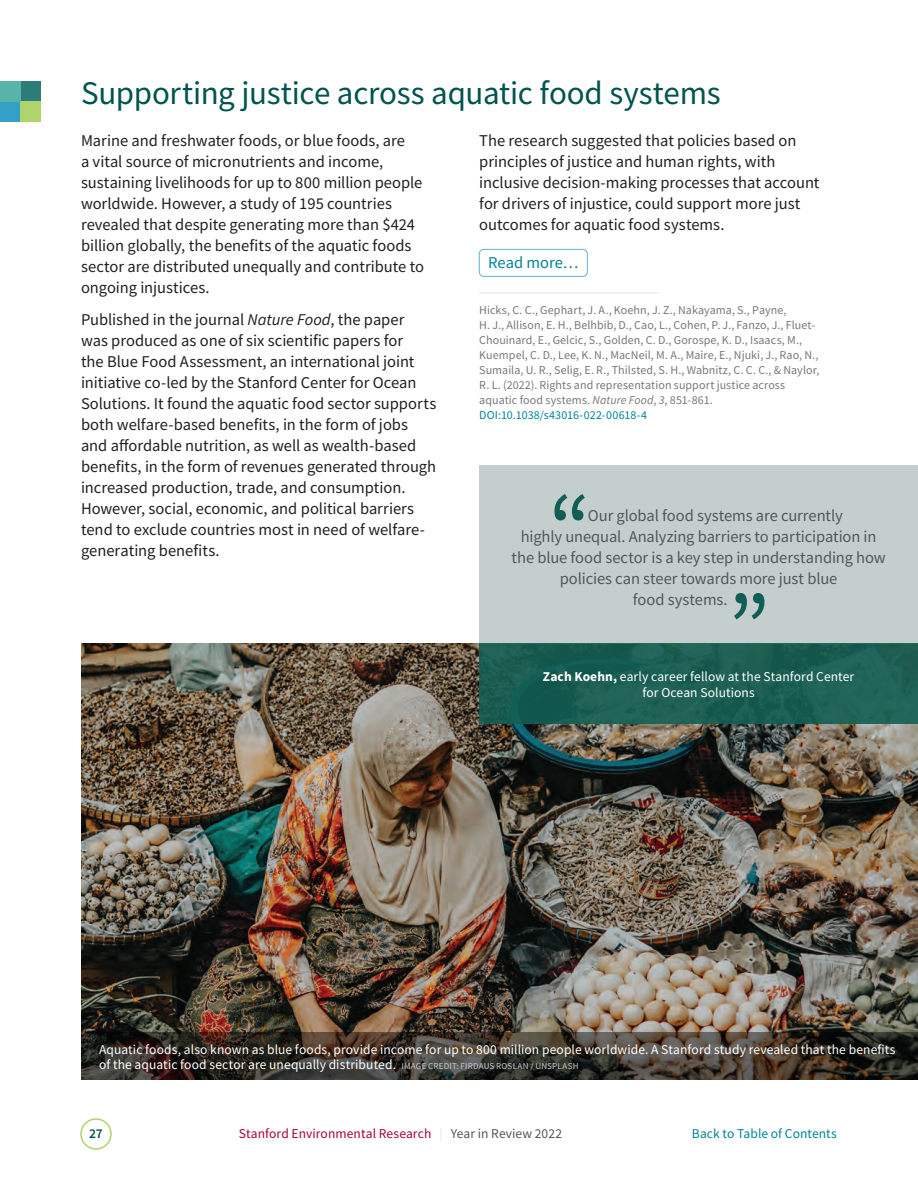
<style>
.page{position:relative;width:918px;height:1188px;background:#fff}
.page>*{position:absolute;margin:0;border:0;box-sizing:border-box;transform-origin:0 0}
.t1{font:33px "Source Sans Pro";letter-spacing:-.01em;color:#00544d}
.t2{font:16.5px/21px "Source Sans Pro";color:#231f20}
.t3{font:16.5px "Source Sans Pro";letter-spacing:-.005em;color:#53565a}
.t4{font:16.5px "Source Sans Pro";color:#008397}
.t5{font:13.5px/16.5px "Source Sans Pro";letter-spacing:.005em;color:#fff;text-align:center}
.t6{font:13.5px "Source Sans Pro";letter-spacing:.005em;color:#a90332}
.t7{font:13.5px "Source Sans Pro";letter-spacing:.005em;color:#008397}
.t8{font:600 13.5px "Source Sans Pro";color:#00544d}
.t9{font:12px/15px "Source Sans Pro";letter-spacing:.005em;color:#76787b}
.s1{font-style:italic}
.s2{color:#008397}
.s3{font-weight:700}
.s4{font-size:9px;color:#c7c8ca}
.s5{color:#e2e4e9}
.s6{color:#53565a}
</style>
<div class="page">
<div style="left:80px;top:1118px;width:32px;height:32px;border:2px solid #afd46b;border-radius:50%"></div>
<div style="left:479px;top:249px;width:109px;height:28px;border:1px solid #63afd2;border-radius:4px"></div>
<hr style="left:479px;top:292px;width:179px;height:1px;background:#e2e4e9">
<img style="left:81px;top:644px;width:837px;height:388px">
<div style="left:479px;top:465px;width:439px;height:179px;background:#c4cfcd"></div>
<svg style="left:554px;top:494px;width:31px;height:26px"></svg>
<svg style="left:734px;top:593px;width:30px;height:27px"></svg>
<div style="left:479px;top:644px;width:439px;height:80px;background:#1d5f53"></div>
<div style="left:20px;top:81px;width:21px;height:20px;background:#2d7c7a"></div>
<div style="left:0;top:101px;width:20px;height:21px;background:#33a1c7"></div>
<div style="left:20px;top:101px;width:21px;height:21px;background:#afd46b"></div>
<div style="left:0;top:81px;width:20px;height:20px;background:#58b3a9"></div>
<svg style="left:81px;top:1032px;width:837px;height:48px;background:#39332b"></svg>
<h1 class="t1" style="left:81px;top:72px;width:641px">Supporting justice across aquatic food systems</h1>
<p class="t2" style="left:81px;top:130px;width:345px">Marine and freshwater foods, or blue foods, are<br>a vital source of micronutrients and income, sustaining livelihoods for up to 800 million people worldwide. However, a study of 195 countries revealed that despite generating more than $424 billion globally, the benefits of the aquatic foods sector are distributed unequally and contribute to ongoing injustices.</p>
<p class="t2" style="left:81px;top:309px;width:357px">Published in the journal <span class="s1">Nature Food</span>, the paper<br>was produced as one of six scientific papers for<br>the Blue Food Assessment, an international joint initiative co-led by the Stanford Center for Ocean Solutions. It found the aquatic food sector supports both welfare-based benefits, in the form of jobs and affordable nutrition, as well as wealth-based benefits, in the form of revenues generated through increased production, trade, and consumption.<br>However, social, economic, and political barriers tend to exclude countries most in need of welfare&shy;generating benefits.</p>
<p class="t2" style="left:479px;top:130px;width:342px">The research suggested that policies based on principles of justice and human rights, with inclusive decision-making processes that account for drivers of injustice, could support more just outcomes for aquatic food systems.</p>
<p class="t4" style="left:488px;top:252px;width:92px">Read more…</p>
<p class="t9" style="left:479px;top:303px;width:342px">Hicks, C. C., Gephart, J. A., Koehn, J. Z., Nakayama, S., Payne,<br>H. J., Allison, E. H., Belhbib, D., Cao, L., Cohen, P. J., Fanzo, J., Fluet-Chouinard, E., Gelcic, S., Golden, C. D., Gorospe, K. D., Isaacs, M., Kuempel, C. D., Lee, K. N., MacNeil, M. A., Maire, E., Njuki, J., Rao, N., Sumaila, U. R., Selig, E. R., Thilsted, S. H., Wabnitz, C. C. C., &amp; Naylor, R. L. (2022). Rights and representation support justice across aquatic food systems. <span class="s1">Nature Food</span>, <span class="s1">3</span>, 851-861.<br><span class="s2">DOI:10.1038/s43016-022-00618-4</span></p>
<p class="t3" style="left:588px;top:505px;width:256px">Our global food systems are currently</p>
<p class="t3" style="left:521px;top:526px;width:357px">highly unequal. Analyzing barriers to participation in</p>
<p class="t3" style="left:512px;top:547px;width:376px">the blue food sector is a key step in understanding how</p>
<p class="t3" style="left:560px;top:568px;width:279px">policies can steer towards more just blue</p>
<p class="t3" style="left:633px;top:589px;width:96px">food systems.</p>
<p class="t5" style="left:543px;top:668px;width:313px"><span class="s3">Zach Koehn,</span> early career fellow at the Stanford Center for Ocean Solutions</p>
<p class="t5" style="left:99px;top:1042px;width:798px;line-height:15px;text-align:left">Aquatic foods, also known as blue foods, provide income for up to 800 million people worldwide. A Stanford study revealed that the benefits of the aquatic food sector are unequally distributed. <span class="s4">IMAGE CREDIT: FIRDAUS ROSLAN / UNSPLASH</span></p>
<p class="t8" style="left:89px;top:1125px;width:15px">27</p>
<p class="t6" style="left:239px;top:1125px;width:325px">Stanford Environmental Research <span class="s5">|</span> <span class="s6">Year in Review 2022</span></p>
<p class="t7" style="left:692px;top:1125px;width:147px">Back to Table of Contents</p>
</div>
